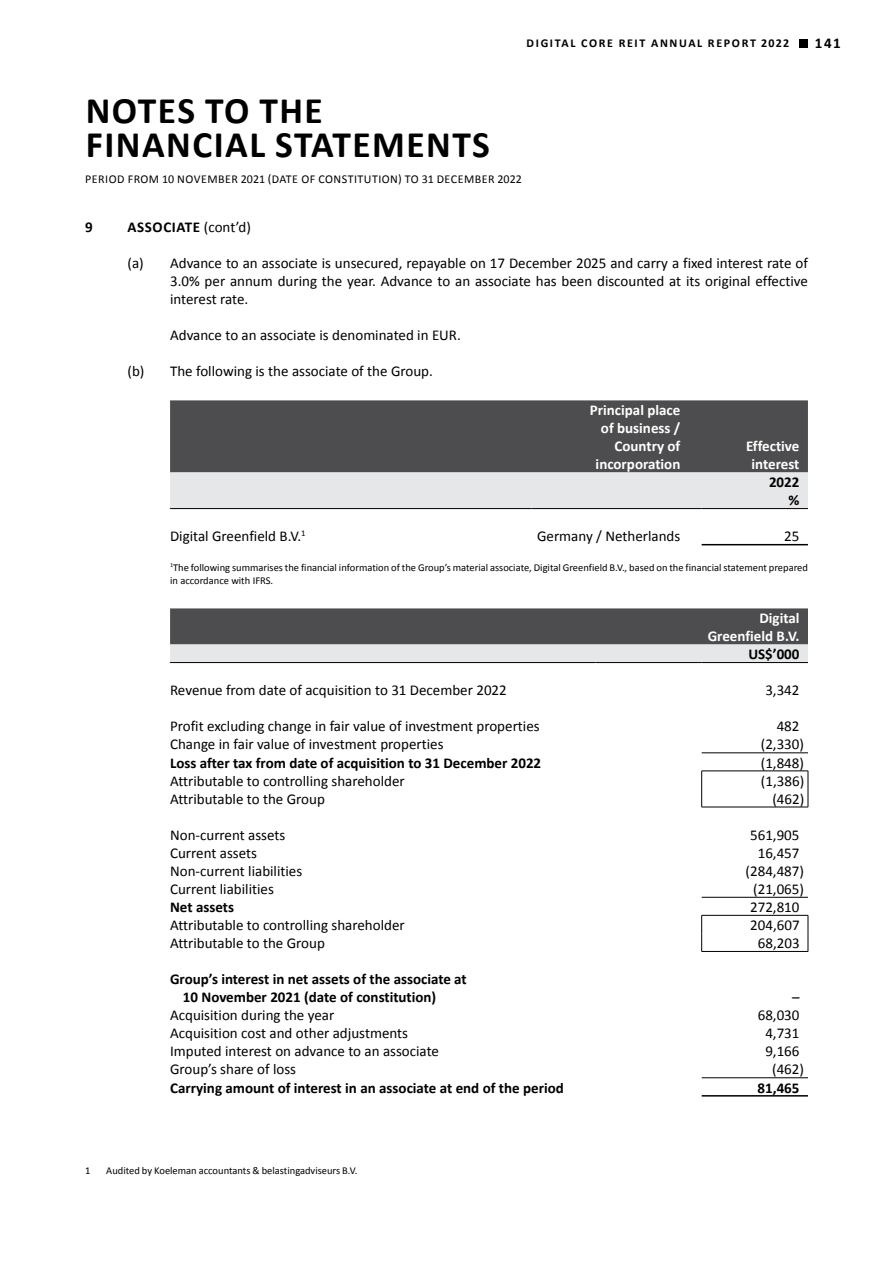
<style>
.page{position:relative;width:893px;height:1263px;background:#fff}
.page>*{position:absolute;margin:0;border:0;box-sizing:border-box;transform-origin:0 0}
.t1{font:700 37.5px/34.5px "Calibri";letter-spacing:.04em;color:#000}
.t2{font:15px/18px "Calibri";color:#000;text-align:justify}
.t3{font:700 15px/18px "Calibri";color:#000;text-align:right}
.t4{font:700 15px/18px "Calibri";color:#fff;text-align:right}
.t5{font:700 15px "Calibri";letter-spacing:.04em;color:#000}
.t6{font:12px "Calibri";letter-spacing:.04em;color:#000}
.t7{font:700 12px "Calibri";letter-spacing:.14em;color:#000}
.t8{font:10.5px/13.5px "Calibri";color:#000}
.s1{font-weight:400}
</style>
<div class="page">
<div style="left:800px;top:39px;width:8px;height:8px;background:#000"></div>
<div style="left:170px;top:400px;width:638px;height:72px;background:#4d4d4f"></div>
<div style="left:170px;top:472px;width:638px;height:36px;background:#e6e7e8"></div>
<hr style="left:170px;top:508px;width:361px;height:1px;background:#000">
<hr style="left:531px;top:508px;width:171px;height:1px;background:#000">
<hr style="left:702px;top:508px;width:106px;height:1px;background:#000">
<hr style="left:702px;top:544px;width:106px;height:1px;background:#000">
<svg style="left:170px;top:608px;width:638px;height:54px;background:#808182"></svg>
<hr style="left:170px;top:662px;width:425px;height:1px;background:#000">
<hr style="left:595px;top:662px;width:107px;height:1px;background:#000">
<hr style="left:702px;top:662px;width:106px;height:1px;background:#000">
<hr style="left:702px;top:752px;width:106px;height:1px;background:#000">
<hr style="left:701px;top:771px;width:107px;height:1px;background:#000">
<svg style="left:701px;top:771px;width:1px;height:36px"></svg>
<svg style="left:808px;top:771px;width:1px;height:36px"></svg>
<hr style="left:701px;top:807px;width:107px;height:1px;background:#000">
<hr style="left:702px;top:897px;width:106px;height:1px;background:#000">
<hr style="left:701px;top:915px;width:107px;height:1px;background:#000">
<svg style="left:701px;top:915px;width:1px;height:36px"></svg>
<svg style="left:808px;top:915px;width:1px;height:36px"></svg>
<hr style="left:701px;top:951px;width:107px;height:1px;background:#000">
<hr style="left:702px;top:1077px;width:106px;height:1px;background:#000">
<hr style="left:702px;top:1095px;width:106px;height:1px;background:#000">
<p class="t7" style="left:527px;top:35px;width:264px">DIGITAL CORE REIT ANNUAL REPORT 2022</p>
<p class="t3" style="left:815px;top:34px;width:27px">141</p>
<h1 class="t1" style="left:86px;top:93px;width:406px">NOTES TO THE<br>FINANCIAL STATEMENTS</h1>
<p class="t6" style="left:85px;top:172px;width:438px">PERIOD FROM 10 NOVEMBER 2021 (DATE OF CONSTITUTION) TO 31 DECEMBER 2022</p>
<p class="t3" style="left:85px;top:218px;width:9px">9</p>
<p class="t5" style="left:128px;top:218px;width:125px">ASSOCIATE <span class="s1">(cont’d)</span></p>
<p class="t2" style="left:170px;top:254px;width:639px;text-indent:-43px">(a) Advance to an associate is unsecured, repayable on 17 December 2025 and carry a fixed interest rate of 3.0% per annum during the year. Advance to an associate has been discounted at its original effective interest rate.</p>
<p class="t2" style="left:170px;top:326px;width:292px">Advance to an associate is denominated in EUR.</p>
<p class="t2" style="left:128px;top:362px;width:307px">(b) The following is the associate of the Group.</p>
<p class="t4" style="left:590px;top:401px;width:92px">Principal place of business /<br>Country of incorporation</p>
<p class="t4" style="left:746px;top:437px;width:55px;text-align:center">Effective interest</p>
<p class="t3" style="left:769px;top:473px;width:32px">2022 %</p>
<p class="t2" style="left:170px;top:527px;width:137px">Digital Greenfield B.V.<sup>1</sup></p>
<p class="t2" style="left:537px;top:527px;width:145px">Germany / Netherlands</p>
<p class="t2" style="left:784px;top:527px;width:17px">25</p>
<p class="t8" style="left:170px;top:561px;width:639px"><sup>1</sup>The following summarises the financial information of the Group’s material associate, Digital Greenfield B.V., based on the financial statement prepared in accordance with IFRS.</p>
<p class="t4" style="left:708px;top:609px;width:93px">Digital<br>Greenfield B.V.</p>
<p class="t3" style="left:748px;top:645px;width:53px">US$’000</p>
<p class="t2" style="left:170px;top:681px;width:338px">Revenue from date of acquisition to 31 December 2022</p>
<p class="t2" style="left:765px;top:681px;width:36px">3,342</p>
<p class="t2" style="left:170px;top:717px;width:371px">Profit excluding change in fair value of investment properties</p>
<p class="t2" style="left:777px;top:717px;width:24px">482</p>
<p class="t2" style="left:170px;top:735px;width:275px">Change in fair value of investment properties</p>
<p class="t2" style="left:761px;top:735px;width:45px">(2,330)</p>
<p class="t3" style="left:170px;top:753px;width:373px">Loss after tax from date of acquisition to 31 December 2022</p>
<p class="t2" style="left:761px;top:753px;width:45px">(1,848)</p>
<p class="t2" style="left:170px;top:772px;width:236px">Attributable to controlling shareholder</p>
<p class="t2" style="left:761px;top:772px;width:45px">(1,386)</p>
<p class="t2" style="left:170px;top:790px;width:156px">Attributable to the Group</p>
<p class="t2" style="left:772px;top:790px;width:33px">(462)</p>
<p class="t2" style="left:170px;top:826px;width:117px">Non-current assets</p>
<p class="t2" style="left:750px;top:826px;width:51px">561,905</p>
<p class="t2" style="left:170px;top:844px;width:88px">Current assets</p>
<p class="t2" style="left:758px;top:844px;width:43px">16,457</p>
<p class="t2" style="left:170px;top:862px;width:134px">Non-current liabilities</p>
<p class="t2" style="left:746px;top:862px;width:60px">(284,487)</p>
<p class="t2" style="left:170px;top:880px;width:105px">Current liabilities</p>
<p class="t2" style="left:753px;top:880px;width:52px">(21,065)</p>
<p class="t3" style="left:170px;top:898px;width:65px">Net assets</p>
<p class="t2" style="left:750px;top:898px;width:51px">272,810</p>
<p class="t2" style="left:170px;top:916px;width:236px">Attributable to controlling shareholder</p>
<p class="t2" style="left:750px;top:916px;width:51px">204,607</p>
<p class="t2" style="left:170px;top:934px;width:156px">Attributable to the Group</p>
<p class="t2" style="left:758px;top:934px;width:43px">68,203</p>
<p class="t3" style="left:183px;top:970px;width:285px;text-align:left;text-indent:-13px">Group’s interest in net assets of the associate at<br>10 November 2021 (date of constitution)</p>
<p class="t2" style="left:792px;top:988px;width:9px">–</p>
<p class="t2" style="left:170px;top:1006px;width:166px">Acquisition during the year</p>
<p class="t2" style="left:758px;top:1006px;width:43px">68,030</p>
<p class="t2" style="left:170px;top:1024px;width:239px">Acquisition cost and other adjustments</p>
<p class="t2" style="left:765px;top:1024px;width:36px">4,731</p>
<p class="t2" style="left:170px;top:1042px;width:270px">Imputed interest on advance to an associate</p>
<p class="t2" style="left:765px;top:1042px;width:36px">9,166</p>
<p class="t2" style="left:170px;top:1060px;width:127px">Group’s share of loss</p>
<p class="t2" style="left:772px;top:1060px;width:33px">(462)</p>
<p class="t3" style="left:170px;top:1078px;width:395px">Carrying amount of interest in an associate at end of the period</p>
<p class="t3" style="left:758px;top:1078px;width:43px">81,465</p>
<p class="t8" style="left:85px;top:1164px;width:7px">1</p>
<p class="t8" style="left:106px;top:1164px;width:253px">Audited by Koeleman accountants &amp; belastingadviseurs B.V.</p>
</div>
